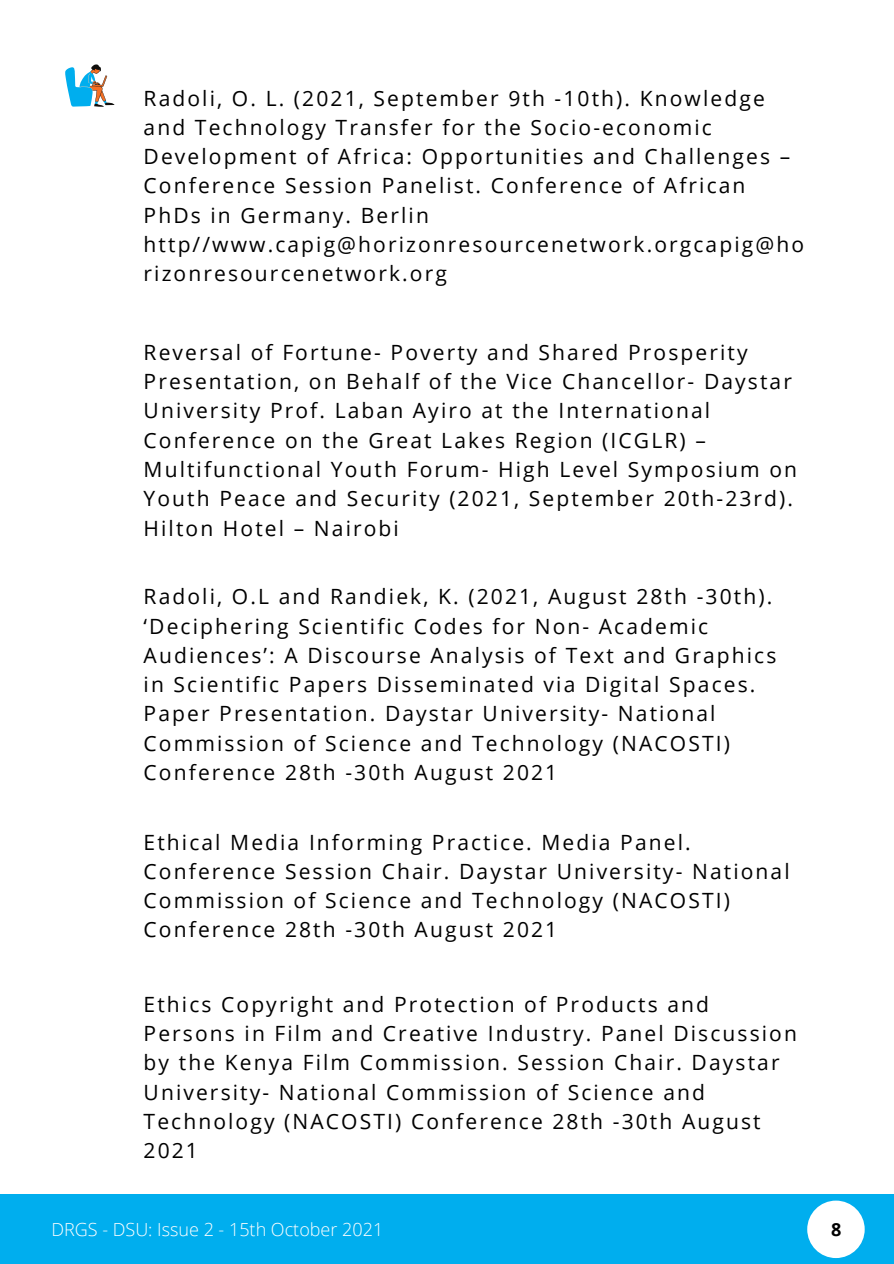
<style>
.page{position:relative;width:894px;height:1264px;background:#fff}
.page>*{position:absolute;margin:0;border:0;box-sizing:border-box;transform-origin:0 0}
.t1{font:21px/29.2px "Open Sans";letter-spacing:.1em;color:#000}
.t2{font:300 18px "Open Sans";color:#fff}
.t3{font:700 18px "Open Sans";color:#000}
</style>
<div class="page">
<div style="left:0;top:1194px;width:893px;height:69px;background:#00aeee"></div>
<div style="left:807px;top:1200px;width:57px;height:57px;background:#fff;border-radius:50%"></div>
<svg style="left:65px;top:64px;width:49px;height:43px"></svg>
<p class="t1" style="left:143px;top:83px;width:661px">Radoli, O. L. (2021, September 9th -10th). Knowledge and Technology Transfer for the Socio-economic Development of Africa: Opportunities and Challenges – Conference Session Panelist. Conference of African PhDs in Germany. Berlin http//www.capig@horizonresourcenetwork.orgcapig@ho rizonresourcenetwork.org</p>
<p class="t1" style="left:143px;top:337px;width:655px">Reversal of Fortune- Poverty and Shared Prosperity Presentation, on Behalf of the Vice Chancellor- Daystar University Prof. Laban Ayiro at the International Conference on the Great Lakes Region (ICGLR) – Multifunctional Youth Forum- High Level Symposium on Youth Peace and Security (2021, September 20th-23rd).<br>Hilton Hotel – Nairobi</p>
<p class="t1" style="left:143px;top:581px;width:634px">Radoli, O.L and Randiek, K. (2021, August 28th -30th). ‘Deciphering Scientific Codes for Non- Academic Audiences’: A Discourse Analysis of Text and Graphics in Scientific Papers Disseminated via Digital Spaces.<br>Paper Presentation. Daystar University- National Commission of Science and Technology (NACOSTI)<br>Conference 28th -30th August 2021</p>
<p class="t1" style="left:143px;top:826px;width:647px">Ethical Media Informing Practice. Media Panel.<br>Conference Session Chair. Daystar University- National Commission of Science and Technology (NACOSTI)<br>Conference 28th -30th August 2021</p>
<p class="t1" style="left:143px;top:989px;width:654px">Ethics Copyright and Protection of Products and Persons in Film and Creative Industry. Panel Discussion by the Kenya Film Commission. Session Chair. Daystar University- National Commission of Science and Technology (NACOSTI) Conference 28th -30th August 2021</p>
<p class="t2" style="left:51px;top:1216px;width:333px">DRGS - DSU: Issue 2 - 15th October 2021</p>
<p class="t3" style="left:830px;top:1216px;width:12px">8</p>
</div>
